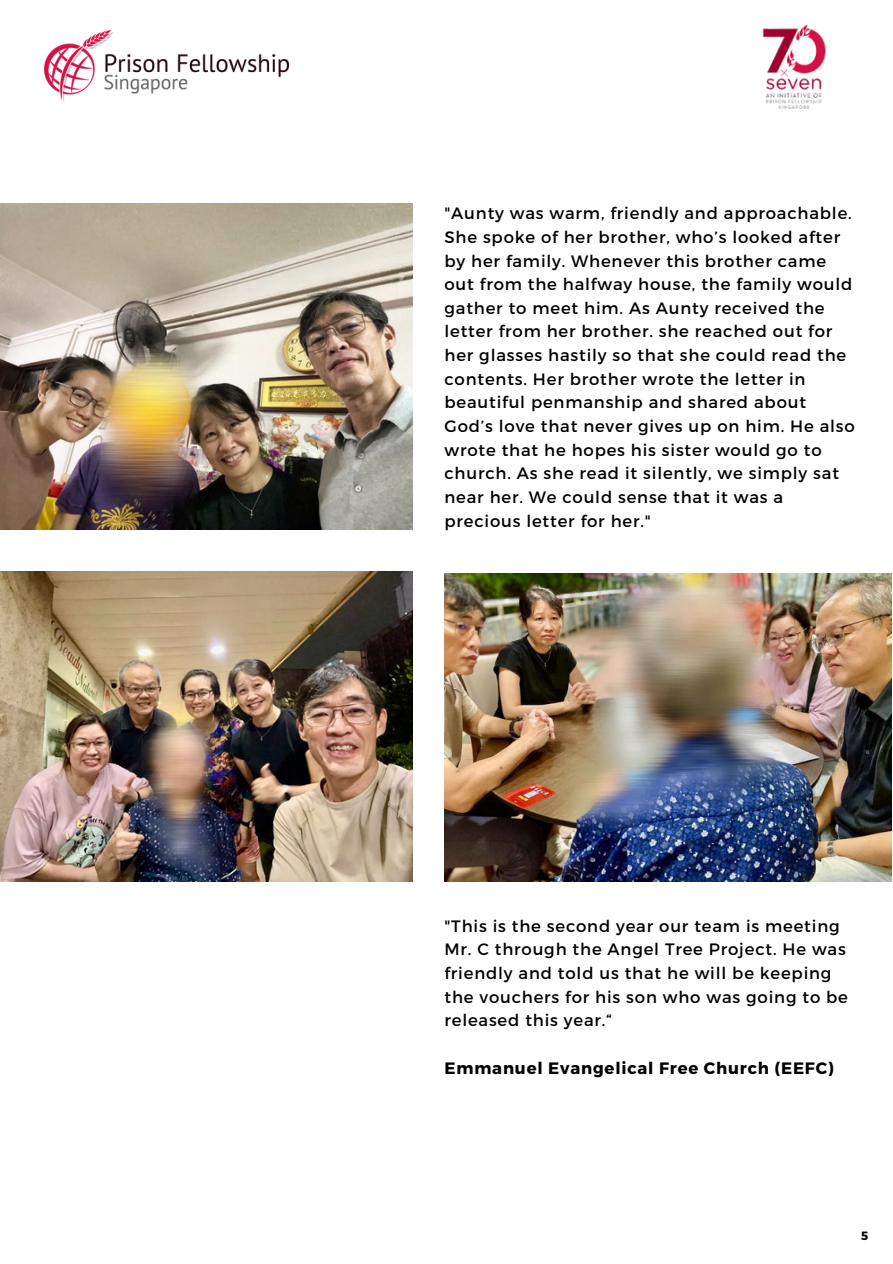
<style>
.page{position:relative;width:893px;height:1264px;background:#fff}
.page>*{position:absolute;margin:0;border:0;box-sizing:border-box;transform-origin:0 0}
.t1{font:16.5px/23.7px "Montserrat";letter-spacing:.05em;color:#000}
.t2{font:700 16.5px "Montserrat";letter-spacing:.05em;color:#000}
.t3{font:700 12px "Montserrat";color:#000}
</style>
<div class="page">
<img style="left:44px;top:31px;width:244px;height:71px">
<img style="left:762px;top:25px;width:64px;height:84px">
<img style="left:0;top:203px;width:412px;height:326px">
<img style="left:0;top:571px;width:412px;height:310px">
<img style="left:444px;top:574px;width:447px;height:307px">
<p class="t1" style="left:444px;top:201px;width:412px">"Aunty was warm, friendly and approachable.<br>She spoke of her brother, who’s looked after by her family. Whenever this brother came out from the halfway house, the family would gather to meet him. As Aunty received the letter from her brother. she reached out for her glasses hastily so that she could read the contents. Her brother wrote the letter in beautiful penmanship and shared about God’s love that never gives up on him. He also wrote that he hopes his sister would go to church. As she read it silently, we simply sat near her. We could sense that it was a precious letter for her."</p>
<p class="t1" style="left:444px;top:913px;width:405px">"This is the second year our team is meeting Mr. C through the Angel Tree Project. He was friendly and told us that he will be keeping the vouchers for his son who was going to be released this year.“</p>
<h2 class="t2" style="left:444px;top:1056px;width:391px">Emmanuel Evangelical Free Church (EEFC)</h2>
<p class="t3" style="left:861px;top:1227px;width:9px">5</p>
</div>
